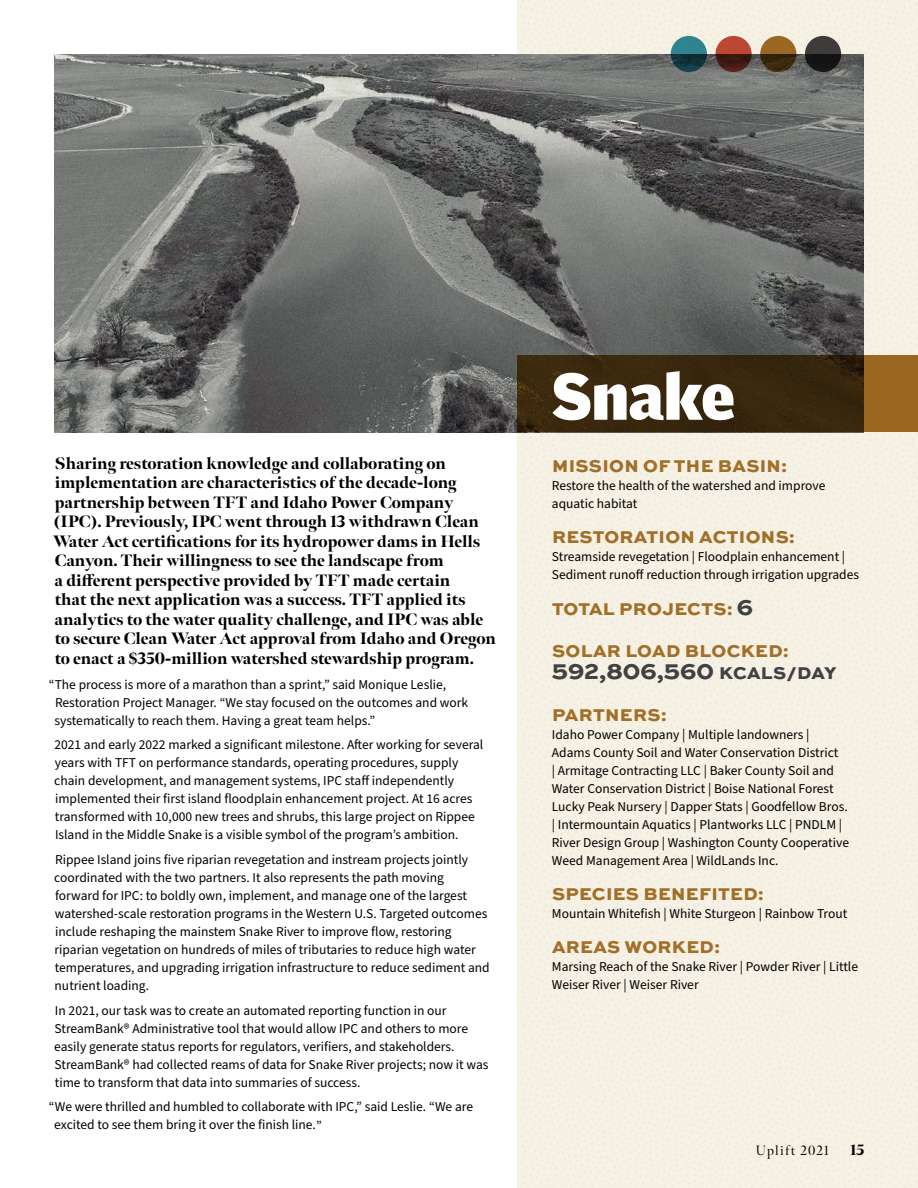
<style>
.page{position:relative;width:918px;height:1188px;background:#fff}
.page>*{position:absolute;margin:0;border:0;box-sizing:border-box;transform-origin:0 0}
.t1{font:900 64.5px "Griffith Gothic";color:#fff}
.t2{font:800 22.5px "Sweet Sans Pro";color:#414042}
.t3{font:800 18px "Sweet Sans Pro";letter-spacing:.02em;color:#a26f29}
.t4{font:900 16.5px/19.5px "Meno Banner";color:#000}
.t5{font:900 15px "Meno Banner";color:#000}
.t6{font:13.5px/18px "Source Sans Pro";color:#000}
.t7{font:13.5px "Meno Banner";letter-spacing:.1em;color:#000}
.s1{font-size:22.5px;color:#414042}
.s2{font-size:18px}
</style>
<div class="page">
<div style="left:521px;top:0;width:397px;height:1188px;background:#f5f1e4"></div>
<svg style="left:54px;top:54px;width:810px;height:378px"></svg>
<svg style="left:517px;top:356px;width:401px;height:76px;fill:#3a280e"></svg>
<svg style="left:715px;top:36px;width:37px;height:36px"></svg>
<svg style="left:671px;top:36px;width:36px;height:36px"></svg>
<svg style="left:760px;top:36px;width:36px;height:36px"></svg>
<svg style="left:805px;top:36px;width:36px;height:36px"></svg>
<p class="t4" style="left:53px;top:455px;width:445px">Sharing restoration knowledge and collaborating on implementation are characteristics of the decade-long partnership between TFT and Idaho Power Company (IPC). Previously, IPC went through 13 withdrawn Clean Water Act certifications for its hydropower dams in Hells Canyon. Their willingness to see the landscape from<br>a different perspective provided by TFT made certain<br>that the next application was a success. TFT applied its analytics to the water quality challenge, and IPC was able to secure Clean Water Act approval from Idaho and Oregon to enact a $350-million watershed stewardship program.</p>
<p class="t6" style="left:55px;top:676px;width:415px;text-indent:-6px">“The process is more of a marathon than a sprint,” said Monique Leslie,<br>Restoration Project Manager. “We stay focused on the outcomes and work systematically to reach them. Having a great team helps.”</p>
<p class="t6" style="left:54px;top:737px;width:431px">2021 and early 2022 marked a significant milestone. After working for several years with TFT on performance standards, operating procedures, supply chain development, and management systems, IPC staff independently implemented their first island floodplain enhancement project. At 16 acres transformed with 10,000 new trees and shrubs, this large project on Rippee Island in the Middle Snake is a visible symbol of the programʼs ambition.</p>
<p class="t6" style="left:54px;top:852px;width:437px">Rippee Island joins five riparian revegetation and instream projects jointly coordinated with the two partners. It also represents the path moving forward for IPC: to boldly own, implement, and manage one of the largest watershed-scale restoration programs in the Western U.S. Targeted outcomes include reshaping the mainstem Snake River to improve flow, restoring riparian vegetation on hundreds of miles of tributaries to reduce high water temperatures, and upgrading irrigation infrastructure to reduce sediment and nutrient loading.</p>
<p class="t6" style="left:54px;top:1002px;width:436px">In 2021, our task was to create an automated reporting function in our StreamBank® Administrative tool that would allow IPC and others to more easily generate status reports for regulators, verifiers, and stakeholders.<br>StreamBank® had collected reams of data for Snake River projects; now it was time to transform that data into summaries of success.</p>
<p class="t6" style="left:54px;top:1099px;width:420px;text-indent:-5px">“We were thrilled and humbled to collaborate with IPC,” said Leslie. “We are excited to see them bring it over the finish line.”</p>
<h1 class="t1" style="left:552px;top:371px;width:185px">Snake</h1>
<h3 class="t3" style="left:552px;top:458px;width:237px">MISSION OF THE BASIN:</h3>
<p class="t6" style="left:552px;top:477px;width:275px">Restore the health of the watershed and improve aquatic habitat</p>
<h3 class="t3" style="left:552px;top:529px;width:245px">RESTORATION ACTIONS:</h3>
<p class="t6" style="left:552px;top:549px;width:309px">Streamside revegetation | Floodplain enhancement |<br>Sediment runoff reduction through irrigation upgrades</p>
<h3 class="t3" style="left:552px;top:601px;width:203px">TOTAL PROJECTS: <span class="s1">6</span></h3>
<h3 class="t3" style="left:552px;top:643px;width:239px">SOLAR LOAD BLOCKED:</h3>
<h2 class="t2" style="left:552px;top:662px;width:286px">592,806,560 <span class="s2">KCALS/DAY</span></h2>
<h3 class="t3" style="left:552px;top:707px;width:116px">PARTNERS:</h3>
<p class="t6" style="left:552px;top:727px;width:299px">Idaho Power Company | Multiple landowners | Adams County Soil and Water Conservation District<br>| Armitage Contracting LLC | Baker County Soil and Water Conservation District | Boise National Forest Lucky Peak Nursery | Dapper Stats | Goodfellow Bros. | Intermountain Aquatics | Plantworks LLC | PNDLM | River Design Group | Washington County Cooperative Weed Management Area | WildLands Inc.</p>
<h3 class="t3" style="left:552px;top:886px;width:214px">SPECIES BENEFITED:</h3>
<p class="t6" style="left:552px;top:906px;width:297px">Mountain Whitefish | White Sturgeon | Rainbow Trout</p>
<h3 class="t3" style="left:552px;top:940px;width:170px">AREAS WORKED:</h3>
<p class="t6" style="left:552px;top:959px;width:308px">Marsing Reach of the Snake River | Powder River | Little<br>Weiser River | Weiser River</p>
<p class="t7" style="left:756px;top:1145px;width:74px">Uplift 2021</p>
<p class="t5" style="left:850px;top:1144px;width:15px">15</p>
</div>
